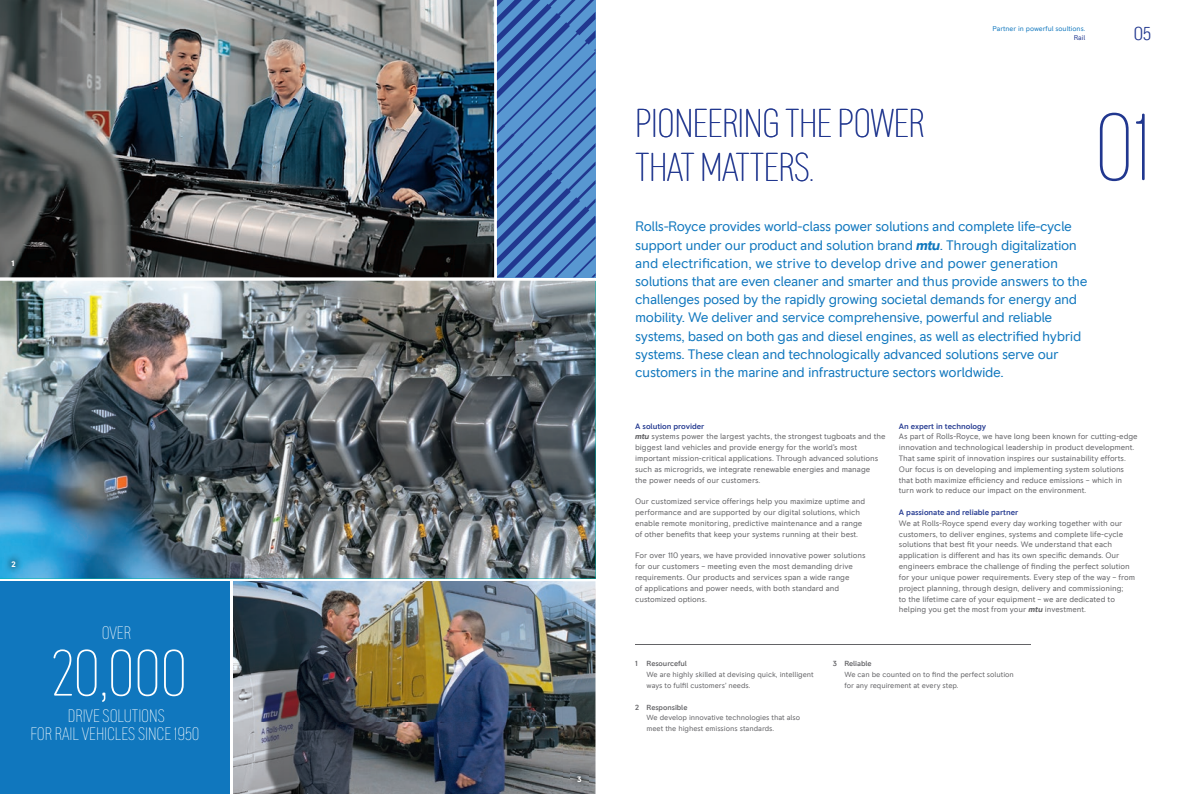
<style>
.page{position:relative;width:1191px;height:794px;background:#fff}
.page>*{position:absolute;margin:0;border:0;box-sizing:border-box;transform-origin:0 0}
.t1{font:200 condensed 95px "RR Pioneer";color:#21378f}
.t2{font:200 condensed 65px "RR Pioneer";color:#fff}
.t3{font:200 condensed 40px/44px "RR Pioneer";letter-spacing:-.015em;color:#21378f}
.t4{font:300 condensed 19px "RR Pioneer";color:#21378f}
.t5{font:200 condensed 18px/18px "RR Pioneer";letter-spacing:-.005em;color:#fff;text-align:center}
.t6{font:14px/18.2px "RR Pioneer";letter-spacing:-.03em;color:#1077be}
.t7{font:8px/10.8px "RR Pioneer";letter-spacing:-.005em;color:#636366}
.t8{font:500 8px "RR Pioneer";letter-spacing:-.005em;color:#21378f}
.t9{font:700 8px "RR Pioneer";color:#fff}
.t10{font:7.5px/10.8px "RR Pioneer";letter-spacing:-.005em;color:#636366}
.t11{font:500 7.5px "RR Pioneer";letter-spacing:-.005em;color:#636366}
.t12{font:7px "RR Pioneer";letter-spacing:-.005em;color:#1077be}
.t13{font:7px "RR Pioneer";color:#21378f}
.s1{font-weight:700;font-style:italic}
.s2{font-weight:500;color:#21378f}
</style>
<div class="page">
<img style="left:0;top:281px;width:595px;height:297px">
<img style="left:0;top:0;width:494px;height:277px">
<svg style="left:497px;top:0;width:98px;height:277px"></svg>
<img style="left:233px;top:581px;width:362px;height:213px">
<div style="left:0;top:581px;width:230px;height:213px;background:#1077be"></div>
<img style="left:4px;top:553px;width:19px;height:21px">
<img style="left:4px;top:252px;width:17px;height:21px">
<img style="left:570px;top:768px;width:18px;height:20px">
<hr style="left:635px;top:644px;width:198px;height:1px;background:#636366">
<hr style="left:833px;top:644px;width:197px;height:1px;background:#636366">
<p class="t9" style="left:11px;top:258px;width:4px">1</p>
<p class="t9" style="left:11px;top:559px;width:6px">2</p>
<h3 class="t5" style="left:102px;top:623px;width:31px">OVER</h3>
<h2 class="t2" style="left:51px;top:636px;width:138px">20,000</h2>
<h3 class="t5" style="left:30px;top:706px;width:171px">DRIVE SOLUTIONS<br>FOR RAIL VEHICLES SINCE 1950</h3>
<p class="t9" style="left:577px;top:774px;width:6px">3</p>
<p class="t12" style="left:992px;top:24px;width:94px">Partner in powerful soultions.</p>
<p class="t13" style="left:1073px;top:33px;width:13px">Rail</p>
<h3 class="t4" style="left:1134px;top:22px;width:19px">05</h3>
<h3 class="t3" style="left:635px;top:101px;width:291px">PIONEERING THE POWER<br>THAT MATTERS.</h3>
<p class="t6" style="left:635px;top:217px;width:454px">Rolls-Royce provides world-class power solutions and complete life-cycle support under our product and solution brand <span class="s1">mtu</span>. Through digitalization and electrification, we strive to develop drive and power generation solutions that are even cleaner and smarter and thus provide answers to the challenges posed by the rapidly growing societal demands for energy and mobility. We deliver and service comprehensive, powerful and reliable systems, based on both gas and diesel engines, as well as electrified hybrid systems. These clean and technologically advanced solutions serve our customers in the marine and infrastructure sectors worldwide.</p>
<h1 class="t1" style="left:1094px;top:94px;width:59px">01</h1>
<p class="t7" style="left:635px;top:420px;width:252px"><span class="s2">A solution provider<br></span><span class="s1">mtu</span> systems power the largest yachts, the strongest tugboats and the biggest land vehicles and provide energy for the world’s most important mission-critical applications. Through advanced solutions such as microgrids, we integrate renewable energies and manage<br>the power needs of our customers.</p>
<p class="t7" style="left:635px;top:496px;width:231px">Our customized service offerings help you maximize uptime and performance and are supported by our digital solutions, which enable remote monitoring, predictive maintenance and a range of other benefits that keep your systems running at their best.</p>
<p class="t7" style="left:635px;top:550px;width:232px">For over 110 years, we have provided innovative power solutions for our customers – meeting even the most demanding drive requirements. Our products and services span a wide range<br>of applications and power needs, with both standard and customized options.</p>
<p class="t8" style="left:899px;top:421px;width:89px">An expert in technology</p>
<p class="t7" style="left:899px;top:431px;width:240px">As part of Rolls-Royce, we have long been known for cutting-edge innovation and technological leadership in product development.<br>That same spirit of innovation inspires our sustainability efforts.<br>Our focus is on developing and implementing system solutions that both maximize efficiency and reduce emissions – which in turn work to reduce our impact on the environment.</p>
<p class="t8" style="left:899px;top:507px;width:121px">A passionate and reliable partner</p>
<p class="t7" style="left:899px;top:518px;width:238px">We at Rolls-Royce spend every day working together with our customers, to deliver engines, systems and complete life-cycle solutions that best fit your needs. We understand that each application is different and has its own specific demands. Our engineers embrace the challenge of finding the perfect solution for your unique power requirements. Every step of the way – from project planning, through design, delivery and commissioning;<br>to the lifetime care of your equipment – we are dedicated to helping you get the most from your <span class="s1">mtu</span> investment.</p>
<p class="t11" style="left:635px;top:659px;width:53px">1 Resourceful</p>
<p class="t10" style="left:646px;top:669px;width:169px">We are highly skilled at devising quick, intelligent ways to fulfil customers’ needs.</p>
<p class="t11" style="left:635px;top:702px;width:54px">2 Responsible</p>
<p class="t10" style="left:646px;top:712px;width:155px">We develop innovative technologies that also meet the highest emissions standards.</p>
<p class="t11" style="left:833px;top:659px;width:40px">3 Reliable</p>
<p class="t10" style="left:844px;top:669px;width:171px">We can be counted on to find the perfect solution for any requirement at every step.</p>
</div>
